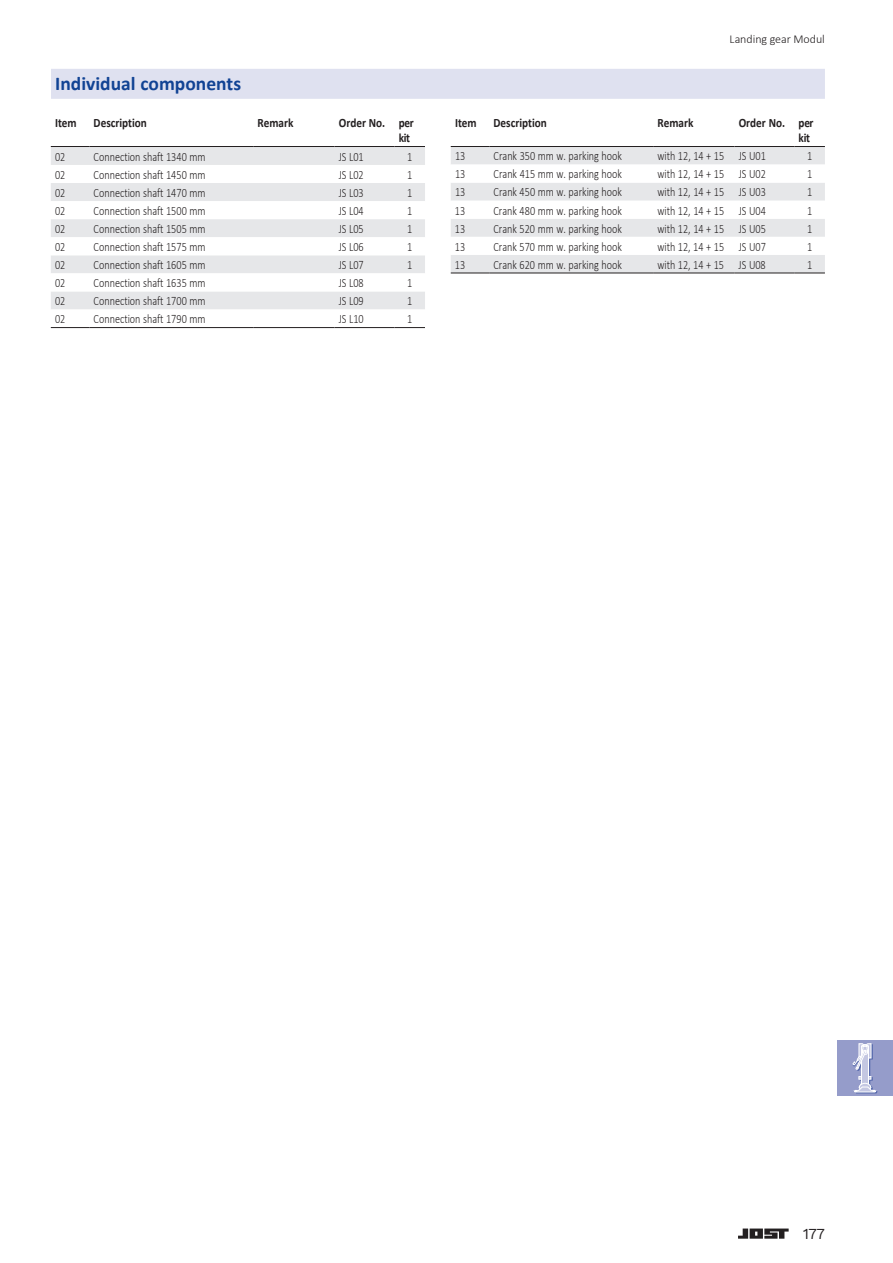
<style>
.page{position:relative;width:893px;height:1263px;background:#fff}
.page>*{position:absolute;margin:0;border:0;box-sizing:border-box;transform-origin:0 0}
.t1{font:700 19.5px "Calibri";color:#114394}
.t2{font:15px "Work Sans";color:#231f20}
.t3{font:300 12.75px "Calibri";color:#231f20;scale:.8 1}
.t4{font:700 12.75px/15.8px "Calibri";color:#231f20;text-align:right;scale:.88 1}
.t5{font:300 12px "Calibri";letter-spacing:-.005em;color:#231f20}
</style>
<div class="page">
<svg style="left:738px;top:1228px;width:51px;height:11px"></svg>
<div style="left:838px;top:1040px;width:55px;height:55px;background:#959cca"></div>
<svg style="left:852px;top:1043px;width:26px;height:51px"></svg>
<div style="left:51px;top:69px;width:774px;height:30px;background:#dfe1f0"></div>
<div style="left:51px;top:147px;width:374px;height:18px;background:#e6e7e9"></div>
<svg style="left:51px;top:183px;width:374px;height:126px;fill:#e6e7e9"></svg>
<hr style="left:51px;top:327px;width:38px;height:1px;background:#231f20">
<hr style="left:89px;top:327px;width:164px;height:1px;background:#231f20">
<hr style="left:253px;top:327px;width:82px;height:1px;background:#231f20">
<hr style="left:335px;top:327px;width:59px;height:1px;background:#231f20">
<hr style="left:394px;top:327px;width:31px;height:1px;background:#231f20">
<hr style="left:51px;top:146px;width:38px;height:1px;background:#231f20">
<hr style="left:89px;top:146px;width:164px;height:1px;background:#231f20">
<hr style="left:253px;top:146px;width:82px;height:1px;background:#231f20">
<hr style="left:335px;top:146px;width:59px;height:1px;background:#231f20">
<hr style="left:394px;top:146px;width:31px;height:1px;background:#231f20">
<div style="left:451px;top:147px;width:374px;height:126px;background:#e6e7e9"></div>
<svg style="left:451px;top:165px;width:374px;height:90px"></svg>
<hr style="left:451px;top:273px;width:38px;height:1px;background:#231f20">
<hr style="left:653px;top:273px;width:81px;height:1px;background:#231f20">
<hr style="left:734px;top:273px;width:60px;height:1px;background:#231f20">
<hr style="left:794px;top:273px;width:31px;height:1px;background:#231f20">
<hr style="left:489px;top:273px;width:164px;height:1px;background:#231f20">
<hr style="left:451px;top:146px;width:38px;height:1px;background:#231f20">
<hr style="left:489px;top:146px;width:164px;height:1px;background:#231f20">
<hr style="left:653px;top:146px;width:81px;height:1px;background:#231f20">
<hr style="left:734px;top:146px;width:60px;height:1px;background:#231f20">
<hr style="left:794px;top:146px;width:31px;height:1px;background:#231f20">
<h1 class="t1" style="left:55px;top:70px;width:187px">Individual components</h1>
<p class="t4" style="left:55px;top:114px;width:26px">Item</p>
<p class="t4" style="left:94px;top:114px;width:62px">Description</p>
<p class="t4" style="left:257px;top:114px;width:42px">Remark</p>
<p class="t4" style="left:339px;top:114px;width:87px">Order No. per kit</p>
<p class="t3" style="left:55px;top:149px;width:14px">02</p>
<p class="t3" style="left:94px;top:149px;width:141px">Connection shaft 1340 mm</p>
<p class="t3" style="left:339px;top:149px;width:33px">JS L01</p>
<p class="t3" style="left:407px;top:149px;width:8px">1</p>
<p class="t3" style="left:55px;top:167px;width:14px">02</p>
<p class="t3" style="left:94px;top:167px;width:141px">Connection shaft 1450 mm</p>
<p class="t3" style="left:339px;top:167px;width:33px">JS L02</p>
<p class="t3" style="left:407px;top:167px;width:8px">1</p>
<p class="t3" style="left:55px;top:185px;width:14px">02</p>
<p class="t3" style="left:94px;top:185px;width:141px">Connection shaft 1470 mm</p>
<p class="t3" style="left:339px;top:185px;width:33px">JS L03</p>
<p class="t3" style="left:407px;top:185px;width:8px">1</p>
<p class="t3" style="left:55px;top:203px;width:14px">02</p>
<p class="t3" style="left:94px;top:203px;width:141px">Connection shaft 1500 mm</p>
<p class="t3" style="left:339px;top:203px;width:33px">JS L04</p>
<p class="t3" style="left:407px;top:203px;width:8px">1</p>
<p class="t3" style="left:55px;top:221px;width:14px">02</p>
<p class="t3" style="left:94px;top:221px;width:141px">Connection shaft 1505 mm</p>
<p class="t3" style="left:339px;top:221px;width:33px">JS L05</p>
<p class="t3" style="left:407px;top:221px;width:8px">1</p>
<p class="t3" style="left:55px;top:239px;width:14px">02</p>
<p class="t3" style="left:94px;top:239px;width:141px">Connection shaft 1575 mm</p>
<p class="t3" style="left:339px;top:239px;width:33px">JS L06</p>
<p class="t3" style="left:407px;top:239px;width:8px">1</p>
<p class="t3" style="left:55px;top:257px;width:14px">02</p>
<p class="t3" style="left:94px;top:257px;width:141px">Connection shaft 1605 mm</p>
<p class="t3" style="left:339px;top:257px;width:33px">JS L07</p>
<p class="t3" style="left:407px;top:257px;width:8px">1</p>
<p class="t3" style="left:55px;top:275px;width:14px">02</p>
<p class="t3" style="left:94px;top:275px;width:141px">Connection shaft 1635 mm</p>
<p class="t3" style="left:339px;top:275px;width:33px">JS L08</p>
<p class="t3" style="left:407px;top:275px;width:8px">1</p>
<p class="t3" style="left:55px;top:293px;width:14px">02</p>
<p class="t3" style="left:94px;top:293px;width:141px">Connection shaft 1700 mm</p>
<p class="t3" style="left:339px;top:293px;width:33px">JS L09</p>
<p class="t3" style="left:407px;top:293px;width:8px">1</p>
<p class="t3" style="left:55px;top:311px;width:14px">02</p>
<p class="t3" style="left:94px;top:311px;width:141px">Connection shaft 1790 mm</p>
<p class="t3" style="left:339px;top:311px;width:33px">JS L10</p>
<p class="t3" style="left:407px;top:311px;width:8px">1</p>
<p class="t5" style="left:729px;top:32px;width:97px">Landing gear Modul</p>
<p class="t4" style="left:455px;top:114px;width:26px">Item</p>
<p class="t4" style="left:494px;top:114px;width:62px">Description</p>
<p class="t4" style="left:657px;top:114px;width:42px">Remark</p>
<p class="t4" style="left:739px;top:114px;width:87px">Order No. per kit</p>
<p class="t3" style="left:455px;top:148px;width:14px">13</p>
<p class="t3" style="left:494px;top:148px;width:162px">Crank 350 mm w. parking hook</p>
<p class="t3" style="left:657px;top:148px;width:137px">with 12, 14 + 15 JS U01</p>
<p class="t3" style="left:807px;top:148px;width:8px">1</p>
<p class="t3" style="left:455px;top:166px;width:14px">13</p>
<p class="t3" style="left:494px;top:166px;width:162px">Crank 415 mm w. parking hook</p>
<p class="t3" style="left:657px;top:166px;width:137px">with 12, 14 + 15 JS U02</p>
<p class="t3" style="left:807px;top:166px;width:8px">1</p>
<p class="t3" style="left:455px;top:184px;width:14px">13</p>
<p class="t3" style="left:494px;top:184px;width:162px">Crank 450 mm w. parking hook</p>
<p class="t3" style="left:657px;top:184px;width:137px">with 12, 14 + 15 JS U03</p>
<p class="t3" style="left:807px;top:184px;width:8px">1</p>
<p class="t3" style="left:455px;top:202px;width:14px">13</p>
<p class="t3" style="left:493px;top:202px;width:162px">Crank 480 mm w. parking hook</p>
<p class="t3" style="left:657px;top:202px;width:137px">with 12, 14 + 15 JS U04</p>
<p class="t3" style="left:807px;top:202px;width:8px">1</p>
<p class="t3" style="left:455px;top:220px;width:14px">13</p>
<p class="t3" style="left:493px;top:220px;width:162px">Crank 520 mm w. parking hook</p>
<p class="t3" style="left:657px;top:220px;width:137px">with 12, 14 + 15 JS U05</p>
<p class="t3" style="left:807px;top:220px;width:8px">1</p>
<p class="t3" style="left:455px;top:239px;width:14px">13</p>
<p class="t3" style="left:493px;top:239px;width:162px">Crank 570 mm w. parking hook</p>
<p class="t3" style="left:657px;top:239px;width:137px">with 12, 14 + 15 JS U07</p>
<p class="t3" style="left:807px;top:239px;width:8px">1</p>
<p class="t3" style="left:455px;top:257px;width:14px">13</p>
<p class="t3" style="left:493px;top:257px;width:162px">Crank 620 mm w. parking hook</p>
<p class="t3" style="left:657px;top:257px;width:137px">with 12, 14 + 15 JS U08</p>
<p class="t3" style="left:807px;top:257px;width:8px">1</p>
<p class="t2" style="left:803px;top:1222px;width:23px">177</p>
</div>
